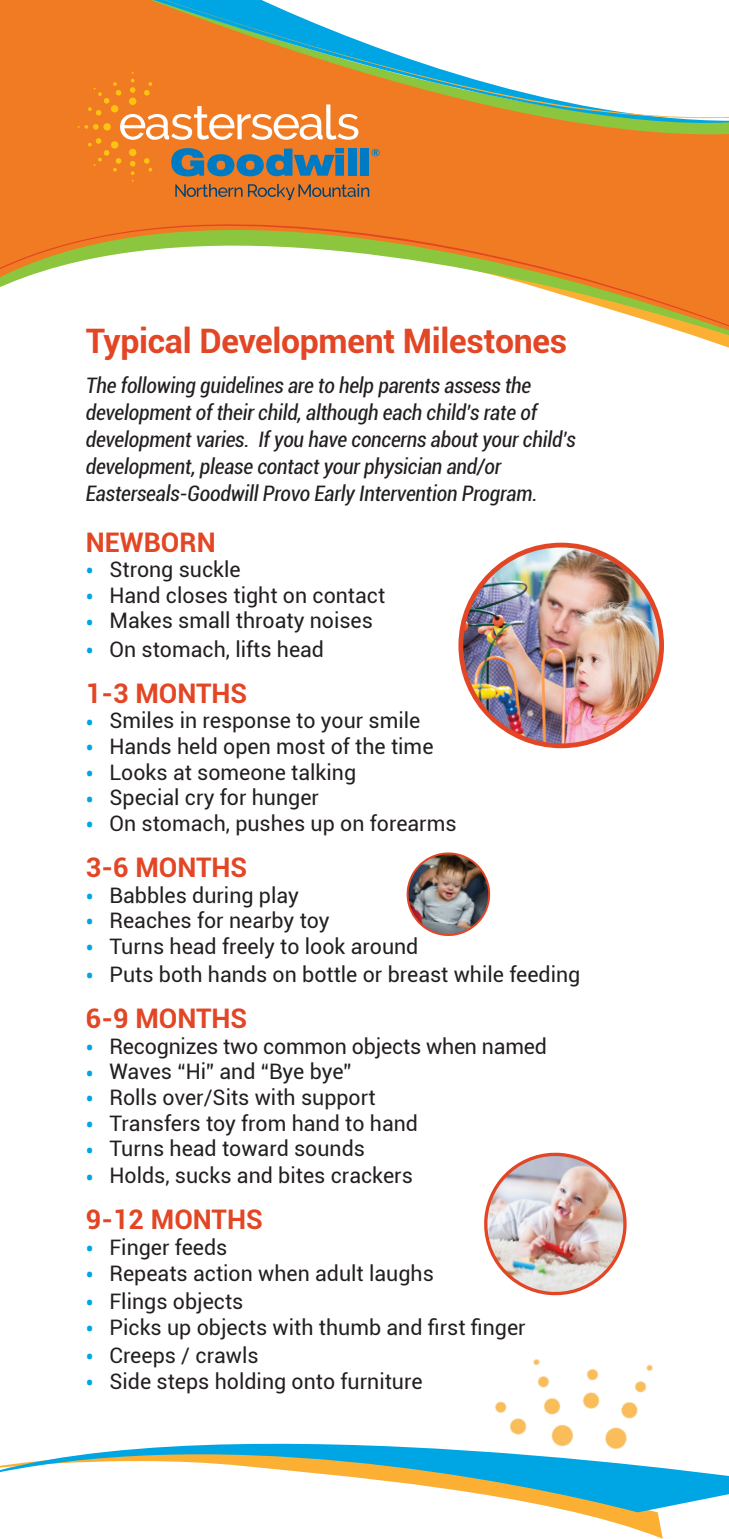
<style>
.page{position:relative;width:729px;height:1539px;background:#fff}
.page>*{position:absolute;margin:0;border:0;box-sizing:border-box;transform-origin:0 0}
.t1{font:700 33.75px "Roboto";letter-spacing:-.01em;color:#e24625}
.t2{font:700 27px "Roboto";color:#e24625}
.t3{font:21.38px "Roboto";color:#231f20}
.t4{font:italic condensed 21.38px/27px "Roboto";letter-spacing:-.01em;color:#231f20}
.s1{font-weight:700;color:#00a6e4}
</style>
<div class="page">
<svg style="left:0;top:1443px;width:433px;height:44px"></svg>
<div style="left:0;top:0;width:729px;height:209px;background:#f17b22"></div>
<svg style="left:116px;top:0;width:613px;height:145px;background:#ea7f23"></svg>
<svg style="left:0;top:209px;width:729px;height:139px"></svg>
<svg style="left:125px;top:0;width:604px;height:129px"></svg>
<svg style="left:78px;top:72px;width:302px;height:128px;background:#d8833f"></svg>
<img style="left:433px;top:1359px;width:296px;height:180px">
<img style="left:464px;top:545px;width:198px;height:201px">
<div style="left:458px;top:543px;width:206px;height:205px;border:5px solid #e24625;border-radius:50%"></div>
<img style="left:406px;top:852px;width:85px;height:84px">
<img style="left:484px;top:1152px;width:143px;height:144px">
<h1 class="t1" style="left:86px;top:317px;width:483px">Typical Development Milestones</h1>
<p class="t4" style="left:86px;top:371px;width:492px">The following guidelines are to help parents assess the development of their child, although each child’s rate of development varies. If you have concerns about your child’s development, please contact your physician and/or Easterseals-Goodwill Provo Early Intervention Program.</p>
<p class="t2" style="left:86px;top:523px;width:131px">NEWBORN</p>
<p class="t3" style="left:86px;top:555px;width:156px"><span class="s1">•</span> Strong suckle</p>
<p class="t3" style="left:86px;top:580px;width:301px"><span class="s1">•</span> Hand closes tight on contact</p>
<p class="t3" style="left:86px;top:606px;width:289px"><span class="s1">•</span> Makes small throaty noises</p>
<p class="t3" style="left:86px;top:634px;width:240px"><span class="s1">•</span> On stomach, lifts head</p>
<p class="t2" style="left:86px;top:674px;width:163px">1-3 MONTHS</p>
<p class="t3" style="left:86px;top:706px;width:336px"><span class="s1">•</span> Smiles in response to your smile</p>
<p class="t3" style="left:86px;top:731px;width:349px"><span class="s1">•</span> Hands held open most of the time</p>
<p class="t3" style="left:86px;top:757px;width:272px"><span class="s1">•</span> Looks at someone talking</p>
<p class="t3" style="left:86px;top:783px;width:235px"><span class="s1">•</span> Special cry for hunger</p>
<p class="t3" style="left:86px;top:808px;width:372px"><span class="s1">•</span> On stomach, pushes up on forearms</p>
<p class="t2" style="left:86px;top:848px;width:163px">3-6 MONTHS</p>
<p class="t3" style="left:86px;top:880px;width:215px"><span class="s1">•</span> Babbles during play</p>
<p class="t3" style="left:86px;top:906px;width:245px"><span class="s1">•</span> Reaches for nearby toy</p>
<p class="t3" style="left:86px;top:931px;width:334px"><span class="s1">•</span> Turns head freely to look around</p>
<p class="t3" style="left:86px;top:960px;width:496px"><span class="s1">•</span> Puts both hands on bottle or breast while feeding</p>
<p class="t2" style="left:86px;top:999px;width:163px">6-9 MONTHS</p>
<p class="t3" style="left:86px;top:1031px;width:463px"><span class="s1">•</span> Recognizes two common objects when named</p>
<p class="t3" style="left:86px;top:1057px;width:267px"><span class="s1">•</span> Waves “Hi” and “Bye bye”</p>
<p class="t3" style="left:86px;top:1082px;width:291px"><span class="s1">•</span> Rolls over/Sits with support</p>
<p class="t3" style="left:86px;top:1108px;width:334px"><span class="s1">•</span> Transfers toy from hand to hand</p>
<p class="t3" style="left:86px;top:1134px;width:281px"><span class="s1">•</span> Turns head toward sounds</p>
<p class="t3" style="left:86px;top:1161px;width:329px"><span class="s1">•</span> Holds, sucks and bites crackers</p>
<p class="t2" style="left:86px;top:1201px;width:178px">9-12 MONTHS</p>
<p class="t3" style="left:86px;top:1232px;width:143px"><span class="s1">•</span> Finger feeds</p>
<p class="t3" style="left:86px;top:1258px;width:350px"><span class="s1">•</span> Repeats action when adult laughs</p>
<p class="t3" style="left:86px;top:1286px;width:159px"><span class="s1">•</span> Flings objects</p>
<p class="t3" style="left:86px;top:1312px;width:441px"><span class="s1">•</span> Picks up objects with thumb and first finger</p>
<p class="t3" style="left:86px;top:1340px;width:174px"><span class="s1">•</span> Creeps / crawls</p>
<p class="t3" style="left:86px;top:1366px;width:338px"><span class="s1">•</span> Side steps holding onto furniture</p>
</div>
